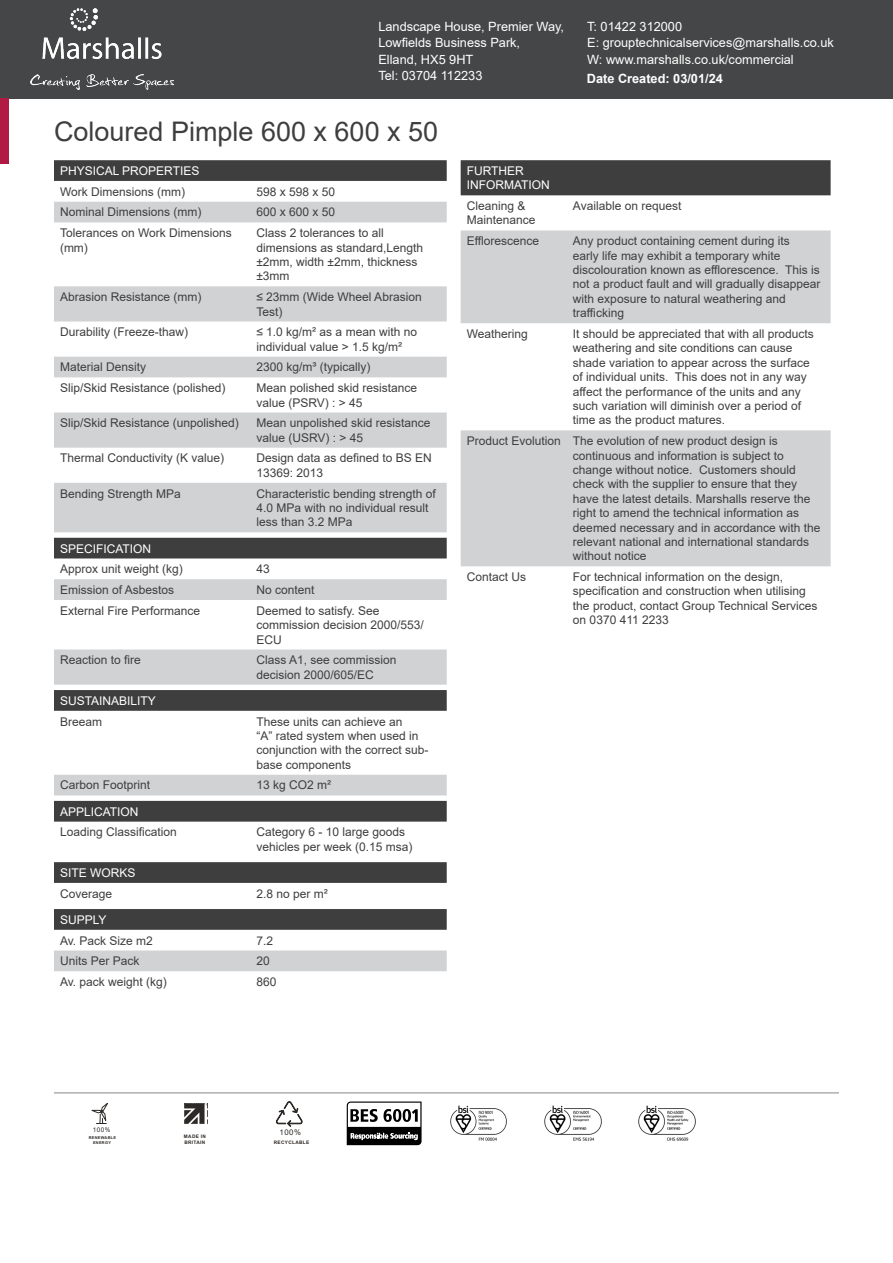
<style>
.page{position:relative;width:893px;height:1263px;background:#fff}
.page>*{position:absolute;margin:0;border:0;box-sizing:border-box;transform-origin:0 0}
.Column_1{font:27px "Arial";color:#3e3e3f}
.Address{font:12.75px "Arial";color:#fff}
.t1{font:700 12.75px "Arial";color:#fff}
.Column_1-2{font:12px/14.4px "Arial";color:#3e3e3f}
.Table_Header{font:12px/14.4px "Arial";color:#fff}
.t2{font:7.8px "Arial";color:#2d2926}
.t3{font:6.45px "Arial";color:#2d2926}
.t4{font:700 4.8px/6.4px "Arial";letter-spacing:.075em;color:#2d2926}
.t5{font:700 3.9px/5.2px "Arial";letter-spacing:.075em;color:#2d2926;text-align:center}
</style>
<div class="page">
<div style="left:0;top:0;width:893px;height:98px;background:#454647"></div>
<img style="left:31px;top:9px;width:143px;height:81px">
<div style="left:54px;top:160px;width:393px;height:21px;background:#3e3e3f"></div>
<svg style="left:54px;top:202px;width:393px;height:330px"></svg>
<div style="left:54px;top:538px;width:393px;height:20px;background:#3e3e3f"></div>
<svg style="left:54px;top:579px;width:393px;height:132px"></svg>
<div style="left:54px;top:775px;width:393px;height:20px;background:#d1d2d4"></div>
<div style="left:54px;top:801px;width:393px;height:21px;background:#3e3e3f"></div>
<svg style="left:54px;top:862px;width:393px;height:21px;background:#404041"></svg>
<div style="left:54px;top:909px;width:393px;height:21px;background:#3e3e3f"></div>
<div style="left:54px;top:950px;width:393px;height:21px;background:#d1d2d4"></div>
<div style="left:461px;top:160px;width:370px;height:35px;background:#3e3e3f"></div>
<svg style="left:461px;top:230px;width:370px;height:336px;fill:#d1d2d4"></svg>
<hr style="left:54px;top:1092px;width:785px;height:1px;background:#939598">
<svg style="left:91px;top:1103px;width:17px;height:21px"></svg>
<svg style="left:184px;top:1104px;width:24px;height:20px"></svg>
<svg style="left:276px;top:1101px;width:27px;height:26px"></svg>
<svg style="left:347px;top:1101px;width:75px;height:44px"></svg>
<img style="left:450px;top:1105px;width:57px;height:36px">
<img style="left:544px;top:1105px;width:58px;height:36px">
<img style="left:638px;top:1105px;width:58px;height:36px">
<div style="left:0;top:98px;width:9px;height:66px;background:#b11b43"></div>
<p class="Address" style="left:378px;top:17px;width:187px">Landscape House, Premier Way,</p>
<p class="Address" style="left:378px;top:34px;width:143px">Lowfields Business Park,</p>
<p class="Address" style="left:378px;top:50px;width:96px">Elland, HX5 9HT</p>
<p class="Address" style="left:378px;top:67px;width:105px">Tel: 03704 112233</p>
<p class="Column_1" style="left:54px;top:113px;width:386px">Coloured Pimple 600 x 600 x 50</p>
<p class="Address" style="left:587px;top:17px;width:96px">T: 01422 312000</p>
<p class="Address" style="left:587px;top:34px;width:248px">E: grouptechnicalservices@marshalls.co.uk</p>
<p class="Address" style="left:587px;top:50px;width:208px">W: www.marshalls.co.uk/commercial</p>
<p class="t1" style="left:587px;top:69px;width:138px">Date Created: 03/01/24</p>
<p class="Table_Header" style="left:60px;top:163px;width:141px">PHYSICAL PROPERTIES</p>
<p class="Column_1-2" style="left:60px;top:184px;width:127px">Work Dimensions (mm)</p>
<p class="Column_1-2" style="left:256px;top:184px;width:80px">598 x 598 x 50</p>
<p class="Column_1-2" style="left:60px;top:205px;width:143px">Nominal Dimensions (mm)</p>
<p class="Column_1-2" style="left:256px;top:205px;width:80px">600 x 600 x 50</p>
<p class="Column_1-2" style="left:60px;top:226px;width:173px">Tolerances on Work Dimensions (mm)</p>
<p class="Column_1-2" style="left:256px;top:226px;width:168px">Class 2 tolerances to all dimensions as standard,Length ±2mm, width ±2mm, thickness ±3mm</p>
<p class="Column_1-2" style="left:60px;top:290px;width:143px">Abrasion Resistance (mm)</p>
<p class="Column_1-2" style="left:256px;top:290px;width:167px">≤ 23mm (Wide Wheel Abrasion<br>Test)</p>
<p class="Column_1-2" style="left:60px;top:325px;width:130px">Durability (Freeze-thaw)</p>
<p class="Column_1-2" style="left:256px;top:325px;width:162px">≤ 1.0 kg/m² as a mean with no individual value &gt; 1.5 kg/m²</p>
<p class="Column_1-2" style="left:60px;top:360px;width:88px">Material Density</p>
<p class="Column_1-2" style="left:256px;top:360px;width:116px">2300 kg/m³ (typically)</p>
<p class="Column_1-2" style="left:60px;top:381px;width:167px">Slip/Skid Resistance (polished)</p>
<p class="Column_1-2" style="left:256px;top:381px;width:162px">Mean polished skid resistance value (PSRV) : &gt; 45</p>
<p class="Column_1-2" style="left:60px;top:416px;width:180px">Slip/Skid Resistance (unpolished)</p>
<p class="Column_1-2" style="left:256px;top:416px;width:176px">Mean unpolished skid resistance value (USRV) : &gt; 45</p>
<p class="Column_1-2" style="left:60px;top:451px;width:166px">Thermal Conductivity (K value)</p>
<p class="Column_1-2" style="left:256px;top:451px;width:177px">Design data as defined to BS EN<br>13369: 2013</p>
<p class="Column_1-2" style="left:60px;top:486px;width:122px">Bending Strength MPa</p>
<p class="Column_1-2" style="left:256px;top:486px;width:181px">Characteristic bending strength of<br>4.0 MPa with no individual result less than 3.2 MPa</p>
<p class="Table_Header" style="left:60px;top:541px;width:93px">SPECIFICATION</p>
<p class="Column_1-2" style="left:60px;top:562px;width:124px">Approx unit weight (kg)</p>
<p class="Column_1-2" style="left:256px;top:562px;width:15px">43</p>
<p class="Column_1-2" style="left:60px;top:582px;width:116px">Emission of Asbestos</p>
<p class="Column_1-2" style="left:256px;top:582px;width:60px">No content</p>
<p class="Column_1-2" style="left:60px;top:603px;width:142px">External Fire Performance</p>
<p class="Column_1-2" style="left:256px;top:603px;width:169px">Deemed to satisfy. See commission decision 2000/553/<br>ECU</p>
<p class="Column_1-2" style="left:60px;top:653px;width:82px">Reaction to fire</p>
<p class="Column_1-2" style="left:256px;top:653px;width:142px">Class A1, see commission decision 2000/605/EC</p>
<p class="Table_Header" style="left:60px;top:693px;width:97px">SUSTAINABILITY</p>
<p class="Column_1-2" style="left:60px;top:714px;width:44px">Breeam</p>
<p class="Column_1-2" style="left:256px;top:714px;width:174px">These units can achieve an<br>“A” rated system when used in conjunction with the correct sub&shy;base components</p>
<p class="Column_1-2" style="left:60px;top:778px;width:92px">Carbon Footprint</p>
<p class="Column_1-2" style="left:256px;top:778px;width:76px">13 kg CO2 m²</p>
<p class="Table_Header" style="left:60px;top:804px;width:80px">APPLICATION</p>
<p class="Column_1-2" style="left:60px;top:825px;width:118px">Loading Classification</p>
<p class="Column_1-2" style="left:256px;top:825px;width:158px">Category 6 - 10 large goods vehicles per week (0.15 msa)</p>
<p class="Table_Header" style="left:60px;top:865px;width:77px">SITE WORKS</p>
<p class="Column_1-2" style="left:60px;top:886px;width:54px">Coverage</p>
<p class="Column_1-2" style="left:256px;top:886px;width:73px">2.8 no per m²</p>
<p class="Table_Header" style="left:60px;top:912px;width:48px">SUPPLY</p>
<p class="Column_1-2" style="left:60px;top:933px;width:94px">Av. Pack Size m2</p>
<p class="Column_1-2" style="left:256px;top:933px;width:18px">7.2</p>
<p class="Column_1-2" style="left:60px;top:954px;width:81px">Units Per Pack</p>
<p class="Column_1-2" style="left:256px;top:954px;width:15px">20</p>
<p class="Column_1-2" style="left:60px;top:974px;width:108px">Av. pack weight (kg)</p>
<p class="Column_1-2" style="left:256px;top:974px;width:22px">860</p>
<p class="Table_Header" style="left:467px;top:163px;width:85px">FURTHER<br>INFORMATION</p>
<p class="Column_1-2" style="left:467px;top:199px;width:70px">Cleaning &amp;<br>Maintenance</p>
<p class="Column_1-2" style="left:573px;top:199px;width:110px">Available on request</p>
<p class="Column_1-2" style="left:467px;top:234px;width:74px">Efflorescence</p>
<p class="Column_1-2" style="left:573px;top:234px;width:249px">Any product containing cement during its<br>early life may exhibit a temporary white discolouration known as efflorescence. This is not a product fault and will gradually disappear with exposure to natural weathering and trafficking</p>
<p class="Column_1-2" style="left:467px;top:326px;width:63px">Weathering</p>
<p class="Column_1-2" style="left:573px;top:326px;width:242px">It should be appreciated that with all products weathering and site conditions can cause shade variation to appear across the surface of individual units. This does not in any way affect the performance of the units and any such variation will diminish over a period of time as the product matures.</p>
<p class="Column_1-2" style="left:467px;top:434px;width:96px">Product Evolution</p>
<p class="Column_1-2" style="left:573px;top:434px;width:249px">The evolution of new product design is continuous and information is subject to change without notice. Customers should check with the supplier to ensure that they have the latest details. Marshalls reserve the right to amend the technical information as deemed necessary and in accordance with the relevant national and international standards without notice</p>
<p class="Column_1-2" style="left:467px;top:570px;width:61px">Contact Us</p>
<p class="Column_1-2" style="left:573px;top:570px;width:246px">For technical information on the design, specification and construction when utilising the product, contact Group Technical Services on 0370 411 2233</p>
<p class="t3" style="left:93px;top:1125px;width:19px">100%</p>
<p class="t5" style="left:89px;top:1135px;width:29px">RENEWABLE<br>ENERGY</p>
<p class="t2" style="left:279px;top:1127px;width:23px">100%</p>
<p class="t4" style="left:184px;top:1133px;width:24px">MADE IN<br>BRITAIN</p>
<p class="t4" style="left:274px;top:1139px;width:37px">RECYCLABLE</p>
</div>
